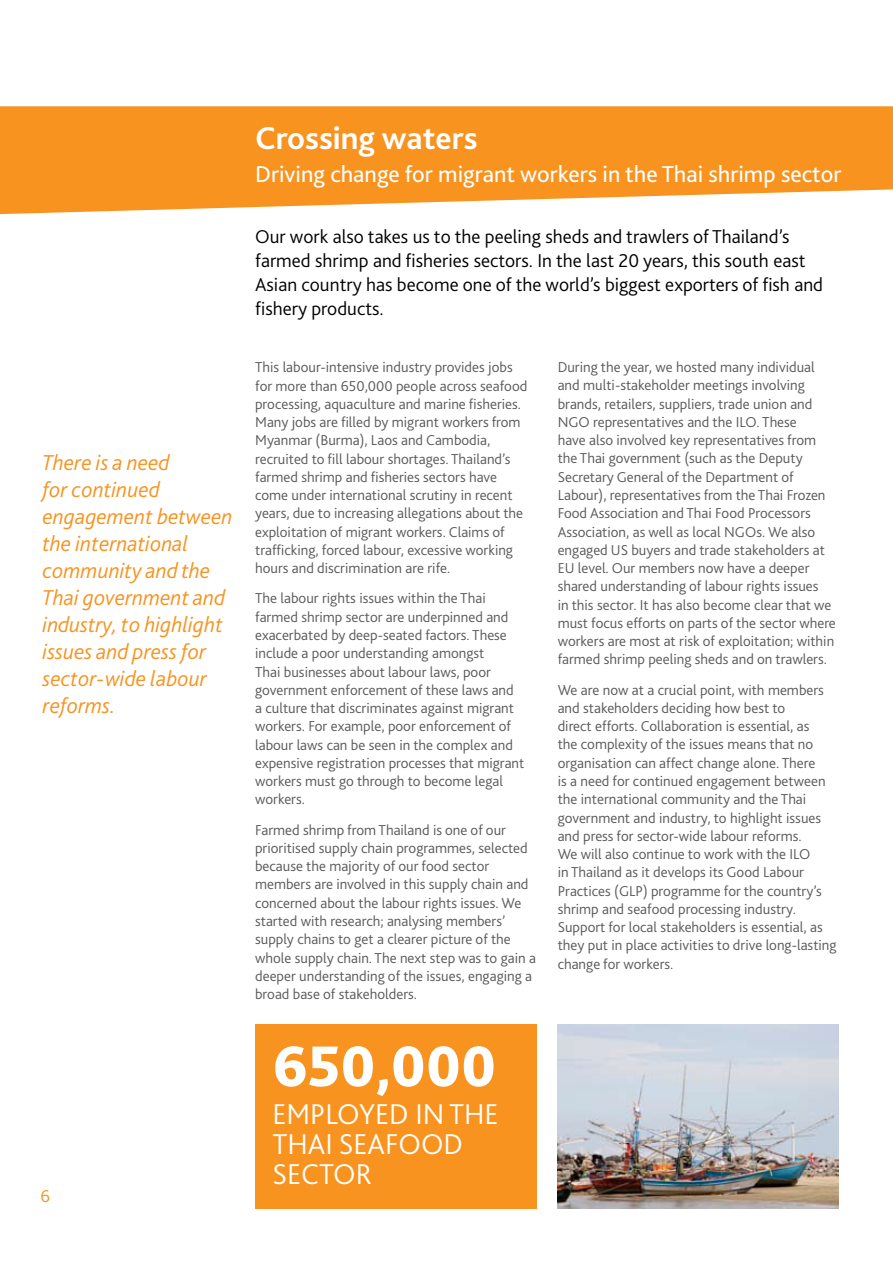
<style>
.page{position:relative;width:893px;height:1263px;background:#fff}
.page>*{position:absolute;margin:0;border:0;box-sizing:border-box;transform-origin:0 0}
.t1{font:800 60px "Bliss 2";color:#fff}
.t2{font:700 33px "Bliss 2";color:#fff}
.t3{font:300 30px/30px "Bliss 2";color:#fff}
.t4{font:24px "Bliss 2";color:#fff}
.t5{font:italic 300 22.5px/27px "Bliss 2";color:#f7931e}
.t6{font:300 19.5px/24px "Bliss 2";color:#000}
.t7{font:300 18px "Bliss 2";color:#f7931e}
.t8{font:300 15px/18.3px "Bliss 2";color:#58595b}
</style>
<div class="page">
<svg style="left:0;top:106px;width:893px;height:108px;background:#f79f38"></svg>
<div style="left:255px;top:1025px;width:281px;height:184px;background:#f7931e"></div>
<img style="left:558px;top:1025px;width:281px;height:184px">
<h3 class="t5" style="left:43px;top:449px;width:192px">There is a need<br>for continued engagement between the international community and the<br>Thai government and industry, to highlight issues and press for sector-wide labour reforms.</h3>
<p class="t7" style="left:40px;top:1184px;width:11px">6</p>
<h2 class="t2" style="left:255px;top:117px;width:224px">Crossing waters</h2>
<h3 class="t4" style="left:255px;top:159px;width:588px">Driving change for migrant workers in the Thai shrimp sector</h3>
<h3 class="t6" style="left:255px;top:224px;width:569px">Our work also takes us to the peeling sheds and trawlers of Thailand’s farmed shrimp and fisheries sectors. In the last 20 years, this south east Asian country has become one of the world’s biggest exporters of fish and fishery products.</h3>
<p class="t8" style="left:255px;top:358px;width:274px">This labour-intensive industry provides jobs for more than 650,000 people across seafood processing, aquaculture and marine fisheries.<br>Many jobs are filled by migrant workers from Myanmar (Burma), Laos and Cambodia, recruited to fill labour shortages. Thailand’s farmed shrimp and fisheries sectors have come under international scrutiny in recent years, due to increasing allegations about the exploitation of migrant workers. Claims of trafficking, forced labour, excessive working hours and discrimination are rife.</p>
<p class="t8" style="left:255px;top:589px;width:271px">The labour rights issues within the Thai farmed shrimp sector are underpinned and exacerbated by deep-seated factors. These include a poor understanding amongst<br>Thai businesses about labour laws, poor government enforcement of these laws and a culture that discriminates against migrant workers. For example, poor enforcement of labour laws can be seen in the complex and expensive registration processes that migrant workers must go through to become legal workers.</p>
<p class="t8" style="left:255px;top:820px;width:282px">Farmed shrimp from Thailand is one of our prioritised supply chain programmes, selected because the majority of our food sector members are involved in this supply chain and concerned about the labour rights issues. We started with research; analysing members’ supply chains to get a clearer picture of the whole supply chain. The next step was to gain a deeper understanding of the issues, engaging a broad base of stakeholders.</p>
<h1 class="t1" style="left:273px;top:1029px;width:225px">650,000</h1>
<h3 class="t3" style="left:273px;top:1098px;width:227px">EMPLOYED IN THE<br>THAI SEAFOOD<br>SECTOR</h3>
<p class="t8" style="left:558px;top:358px;width:280px">During the year, we hosted many individual and multi-stakeholder meetings involving brands, retailers, suppliers, trade union and NGO representatives and the ILO. These<br>have also involved key representatives from the Thai government (such as the Deputy Secretary General of the Department of Labour), representatives from the Thai Frozen Food Association and Thai Food Processors Association, as well as local NGOs. We also engaged US buyers and trade stakeholders at EU level. Our members now have a deeper shared understanding of labour rights issues<br>in this sector. It has also become clear that we must focus efforts on parts of the sector where workers are most at risk of exploitation; within farmed shrimp peeling sheds and on trawlers.</p>
<p class="t8" style="left:558px;top:680px;width:280px">We are now at a crucial point, with members and stakeholders deciding how best to<br>direct efforts. Collaboration is essential, as<br>the complexity of the issues means that no organisation can affect change alone. There<br>is a need for continued engagement between the international community and the Thai government and industry, to highlight issues and press for sector-wide labour reforms.<br>We will also continue to work with the ILO<br>in Thailand as it develops its Good Labour Practices (GLP) programme for the country’s shrimp and seafood processing industry.<br>Support for local stakeholders is essential, as they put in place activities to drive long-lasting change for workers.</p>
</div>
